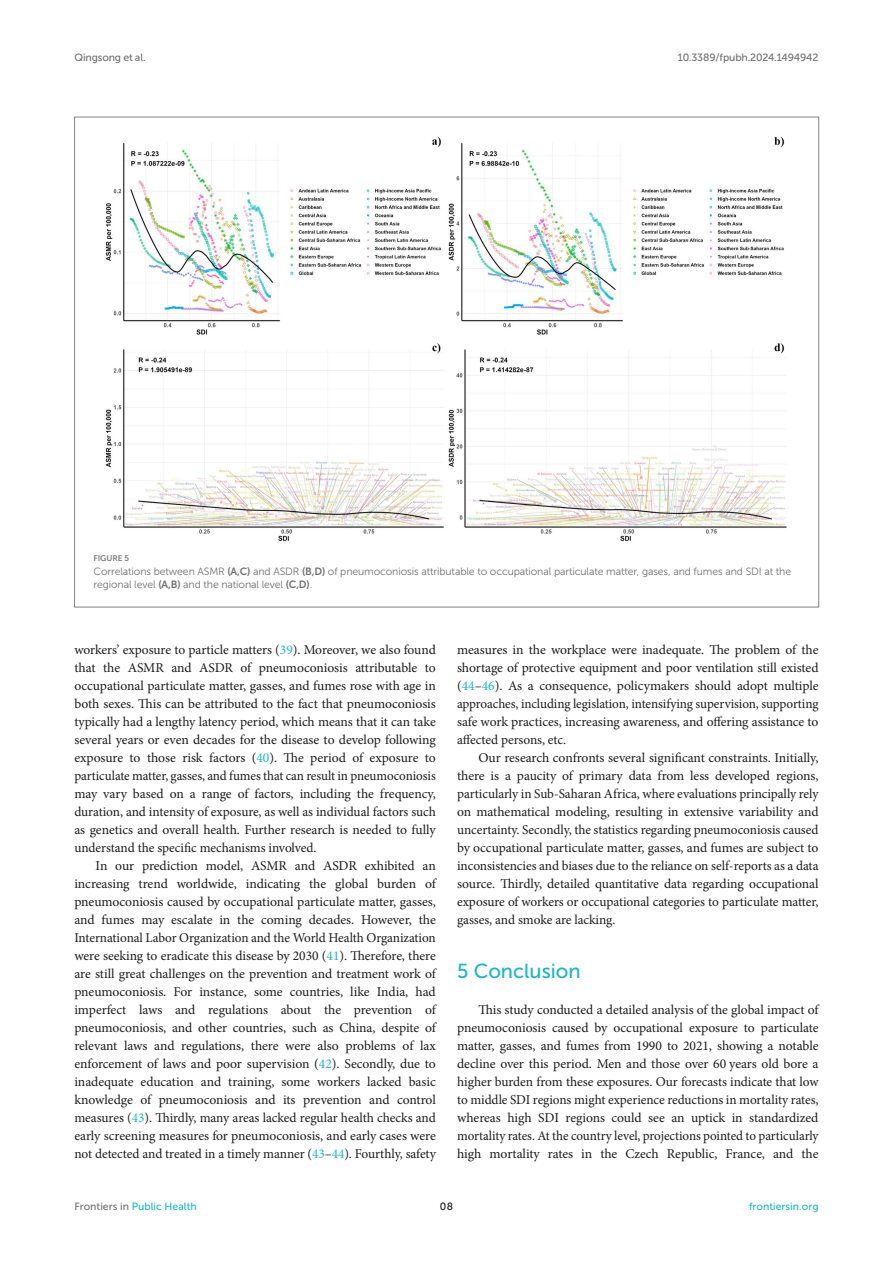
<style>
.page{position:relative;width:893px;height:1263px;background:#fff}
.page>*{position:absolute;margin:0;border:0;box-sizing:border-box;transform-origin:0 0}
.HEAD_1{font:20.25px "Museo Sans 500";color:#1db5c3}
.TEXT{font:13.5px/18px "Minion Pro";letter-spacing:-.005em;color:#1b1c1b;text-align:justify}
.FIG_LEG{font:10.5px/13.5px "Museo Sans 300";letter-spacing:-.01em;color:#706f70}
.t1{font:10.5px "Museo Sans 500";letter-spacing:-.015em;color:#706f70}
.t2{font:10.5px "Museo Sans 500";color:#1db5c3}
.t3{font:10.5px "Museo Sans 500";color:#1b1c1b}
.FIG_HD{font:8.25px "Museo Sans 700";letter-spacing:-.01em;color:#7e7f7f}
.s1{font-family:"Museo Sans 700"}
.s2{color:#1db5c3}
.s3{color:#706f70}
</style>
<div class="page">
<img style="left:105px;top:136px;width:682px;height:405px">
<p class="t1" style="left:74px;top:51px;width:73px">Qingsong et al.</p>
<p class="t1" style="left:678px;top:51px;width:142px">10.3389/fpubh.2024.1494942</p>
<p class="FIG_HD" style="left:94px;top:554px;width:37px">FIGURE 5</p>
<p class="FIG_LEG" style="left:94px;top:564px;width:699px">Correlations between ASMR <span class="s1">(A,C)</span> and ASDR <span class="s1">(B,D)</span> of pneumoconiosis attributable to occupational particulate matter, gases, and fumes and SDI at the regional level <span class="s1">(A,B)</span> and the national level <span class="s1">(C,D)</span>.</p>
<p class="TEXT" style="left:74px;top:641px;width:363px">workers’ exposure to particle matters (<span class="s2">39</span>). Moreover, we also found that the ASMR and ASDR of pneumoconiosis attributable to occupational particulate matter, gasses, and fumes rose with age in both sexes. This can be attributed to the fact that pneumoconiosis typically had a lengthy latency period, which means that it can take several years or even decades for the disease to develop following exposure to those risk factors (<span class="s2">40</span>). The period of exposure to particulate matter, gasses, and fumes that can result in pneumoconiosis may vary based on a range of factors, including the frequency, duration, and intensity of exposure, as well as individual factors such as genetics and overall health. Further research is needed to fully understand the specific mechanisms involved.</p>
<p class="TEXT" style="left:74px;top:857px;width:363px;text-indent:21px">In our prediction model, ASMR and ASDR exhibited an increasing trend worldwide, indicating the global burden of pneumoconiosis caused by occupational particulate matter, gasses, and fumes may escalate in the coming decades. However, the International Labor Organization and the World Health Organization were seeking to eradicate this disease by 2030 (<span class="s2">41</span>). Therefore, there are still great challenges on the prevention and treatment work of pneumoconiosis. For instance, some countries, like India, had imperfect laws and regulations about the prevention of pneumoconiosis, and other countries, such as China, despite of relevant laws and regulations, there were also problems of lax enforcement of laws and poor supervision (<span class="s2">42</span>). Secondly, due to inadequate education and training, some workers lacked basic knowledge of pneumoconiosis and its prevention and control measures (<span class="s2">43</span>). Thirdly, many areas lacked regular health checks and early screening measures for pneumoconiosis, and early cases were not detected and treated in a timely manner (<span class="s2">43</span>–<span class="s2">44</span>). Fourthly, safety</p>
<p class="TEXT" style="left:457px;top:641px;width:363px">measures in the workplace were inadequate. The problem of the shortage of protective equipment and poor ventilation still existed (<span class="s2">44</span>–<span class="s2">46</span>). As a consequence, policymakers should adopt multiple approaches, including legislation, intensifying supervision, supporting safe work practices, increasing awareness, and offering assistance to affected persons, etc.</p>
<p class="TEXT" style="left:457px;top:749px;width:363px;text-indent:21px">Our research confronts several significant constraints. Initially, there is a paucity of primary data from less developed regions, particularly in Sub-Saharan Africa, where evaluations principally rely on mathematical modeling, resulting in extensive variability and uncertainty. Secondly, the statistics regarding pneumoconiosis caused by occupational particulate matter, gasses, and fumes are subject to inconsistencies and biases due to the reliance on self-reports as a data source. Thirdly, detailed quantitative data regarding occupational exposure of workers or occupational categories to particulate matter, gasses, and smoke are lacking.</p>
<p class="HEAD_1" style="left:457px;top:960px;width:125px">5 Conclusion</p>
<p class="TEXT" style="left:457px;top:1001px;width:363px;text-indent:21px">This study conducted a detailed analysis of the global impact of pneumoconiosis caused by occupational exposure to particulate matter, gasses, and fumes from 1990 to 2021, showing a notable decline over this period. Men and those over 60 years old bore a higher burden from these exposures. Our forecasts indicate that low to middle SDI regions might experience reductions in mortality rates, whereas high SDI regions could see an uptick in standardized mortality rates. At the country level, projections pointed to particularly high mortality rates in the Czech Republic, France, and the</p>
<p class="t2" style="left:74px;top:1200px;width:124px"><span class="s3">Frontiers in</span> Public Health</p>
<p class="t3" style="left:440px;top:1200px;width:15px">08</p>
<p class="t2" style="left:749px;top:1200px;width:71px">frontiersin.org</p>
</div>
